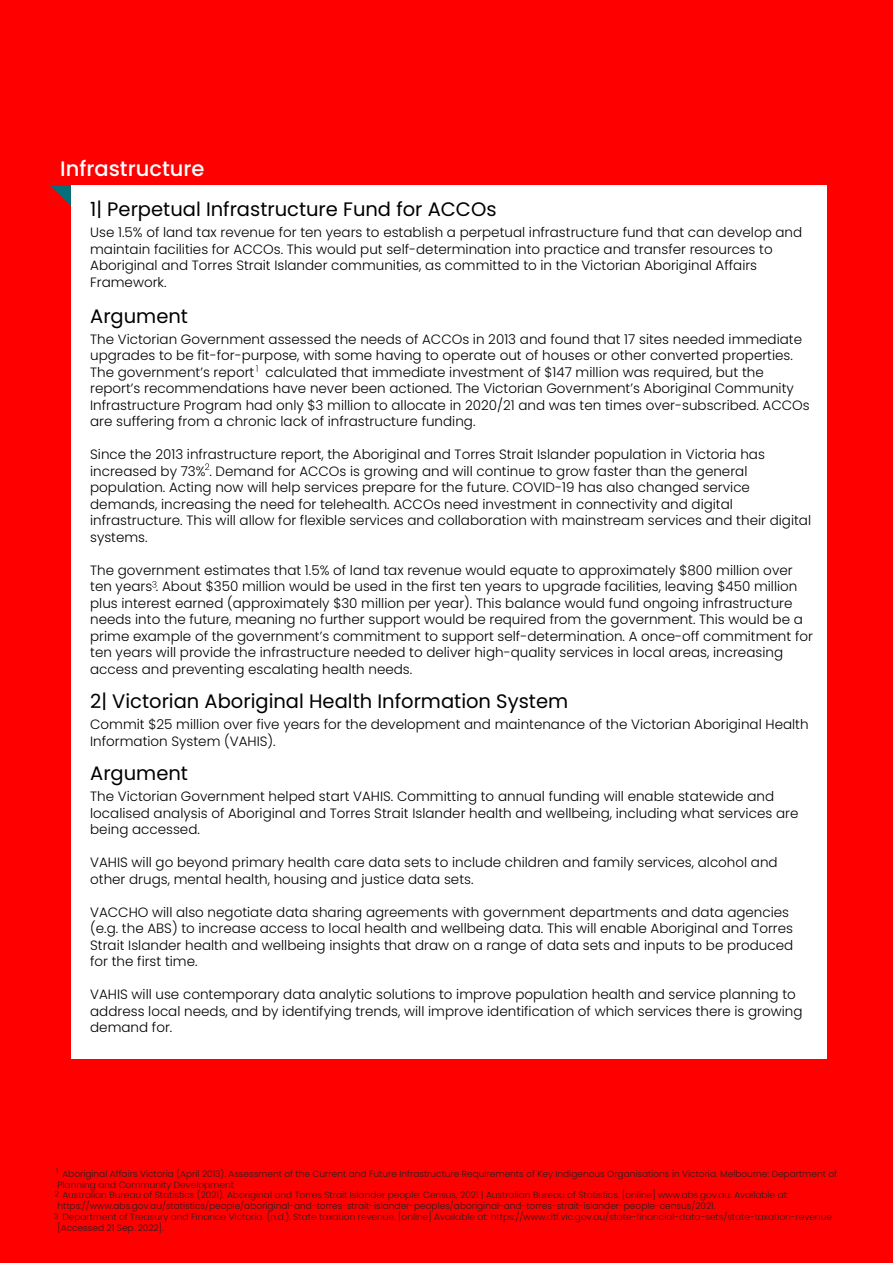
<style>
.page{position:relative;width:893px;height:1263px;background:#f00}
.page>*{position:absolute;margin:0;border:0;box-sizing:border-box;transform-origin:0 0}
.t1{font:500 21px "Poppins";color:#fff}
.t2{font:19.5px "Poppins";color:#000}
.t3{font:300 13.5px/16.5px "Poppins";color:#000}
.t4{font:300 9px "Poppins";color:#231f20}
</style>
<div class="page">
<svg style="left:259px;top:185px;width:46px;height:1px"></svg>
<svg style="left:364px;top:185px;width:144px;height:1px"></svg>
<svg style="left:574px;top:185px;width:164px;height:1px"></svg>
<svg style="left:50px;top:186px;width:21px;height:20px"></svg>
<div style="left:71px;top:186px;width:756px;height:873px;background:#fff"></div>
<svg style="left:205px;top:463px;width:4px;height:7px"></svg>
<svg style="left:55px;top:1191px;width:4px;height:5px"></svg>
<svg style="left:54px;top:1213px;width:4px;height:6px"></svg>
<h1 class="t1" style="left:60px;top:156px;width:146px">Infrastructure</h1>
<h2 class="t2" style="left:90px;top:201px;width:408px">1| Perpetual Infrastructure Fund for ACCOs</h2>
<p class="t3" style="left:90px;top:224px;width:714px">Use 1.5% of land tax revenue for ten years to establish a perpetual infrastructure fund that can develop and maintain facilities for ACCOs. This would put self-determination into practice and transfer resources to Aboriginal and Torres Strait Islander communities, as committed to in the Victorian Aboriginal Affairs Framework.</p>
<h2 class="t2" style="left:90px;top:307px;width:99px">Argument</h2>
<p class="t3" style="left:90px;top:331px;width:721px">The Victorian Government assessed the needs of ACCOs in 2013 and found that 17 sites needed immediate upgrades to be fit-for-purpose, with some having to operate out of houses or other converted properties.<br>The government’s report calculated that immediate investment of $147 million was required, but the report’s recommendations have never been actioned. The Victorian Government’s Aboriginal Community Infrastructure Program had only $3 million to allocate in 2020/21 and was ten times over-subscribed. ACCOs are suffering from a chronic lack of infrastructure funding.</p>
<p class="t3" style="left:90px;top:446px;width:722px">Since the 2013 infrastructure report, the Aboriginal and Torres Strait Islander population in Victoria has increased by 73% . Demand for ACCOs is growing and will continue to grow faster than the general population. Acting now will help services prepare for the future. COVID-19 has also changed service demands, increasing the need for telehealth. ACCOs need investment in connectivity and digital infrastructure. This will allow for flexible services and collaboration with mainstream services and their digital systems.</p>
<p class="t3" style="left:90px;top:562px;width:724px">The government estimates that 1.5% of land tax revenue would equate to approximately $800 million over ten years . About $350 million would be used in the first ten years to upgrade facilities, leaving $450 million plus interest earned (approximately $30 million per year). This balance would fund ongoing infrastructure needs into the future, meaning no further support would be required from the government. This would be a prime example of the government’s commitment to support self-determination. A once-off commitment for ten years will provide the infrastructure needed to deliver high-quality services in local areas, increasing access and preventing escalating health needs.</p>
<h2 class="t2" style="left:90px;top:693px;width:479px">2| Victorian Aboriginal Health Information System</h2>
<p class="t3" style="left:90px;top:716px;width:720px">Commit $25 million over five years for the development and maintenance of the Victorian Aboriginal Health<br>Information System (VAHIS).</p>
<h2 class="t2" style="left:90px;top:765px;width:99px">Argument</h2>
<p class="t3" style="left:90px;top:788px;width:710px">The Victorian Government helped start VAHIS. Committing to annual funding will enable statewide and localised analysis of Aboriginal and Torres Strait Islander health and wellbeing, including what services are being accessed.</p>
<p class="t3" style="left:90px;top:854px;width:689px">VAHIS will go beyond primary health care data sets to include children and family services, alcohol and other drugs, mental health, housing and justice data sets.</p>
<p class="t3" style="left:90px;top:904px;width:704px">VACCHO will also negotiate data sharing agreements with government departments and data agencies (e.g. the ABS) to increase access to local health and wellbeing data. This will enable Aboriginal and Torres Strait Islander health and wellbeing insights that draw on a range of data sets and inputs to be produced for the first time.</p>
<p class="t3" style="left:90px;top:986px;width:714px">VAHIS will use contemporary data analytic solutions to improve population health and service planning to address local needs, and by identifying trends, will improve identification of which services there is growing demand for.</p>
<p class="t4" style="left:62px;top:1168px;width:776px">Aboriginal Affairs Victoria (April 2013). Assessment of the Current and Future Infrastructure Requirements of Key Indigenous Organisations in Victoria. Melbourne: Department of</p>
<p class="t4" style="left:57px;top:1179px;width:178px">Planning and Community Development</p>
<p class="t4" style="left:62px;top:1190px;width:728px">Australian Bureau of Statistics (2021). Aboriginal and Torres Strait Islander people: Census, 2021 | Australian Bureau of Statistics. [online] www.abs.gov.au. Available at:</p>
<p class="t4" style="left:57px;top:1201px;width:659px">https://www.abs.gov.au/statistics/people/aboriginal-and-torres-strait-islander-peoples/aboriginal-and-torres-strait-islander-people-census/2021.</p>
<p class="t4" style="left:62px;top:1211px;width:771px">Department of Treasury and Finance Victoria. (n.d.). State taxation revenue. [online] Available at: https://www.dtf.vic.gov.au/state-financial-data-sets/state-taxation-revenue</p>
<p class="t4" style="left:57px;top:1222px;width:108px">[Accessed 21 Sep. 2022].</p>
</div>
